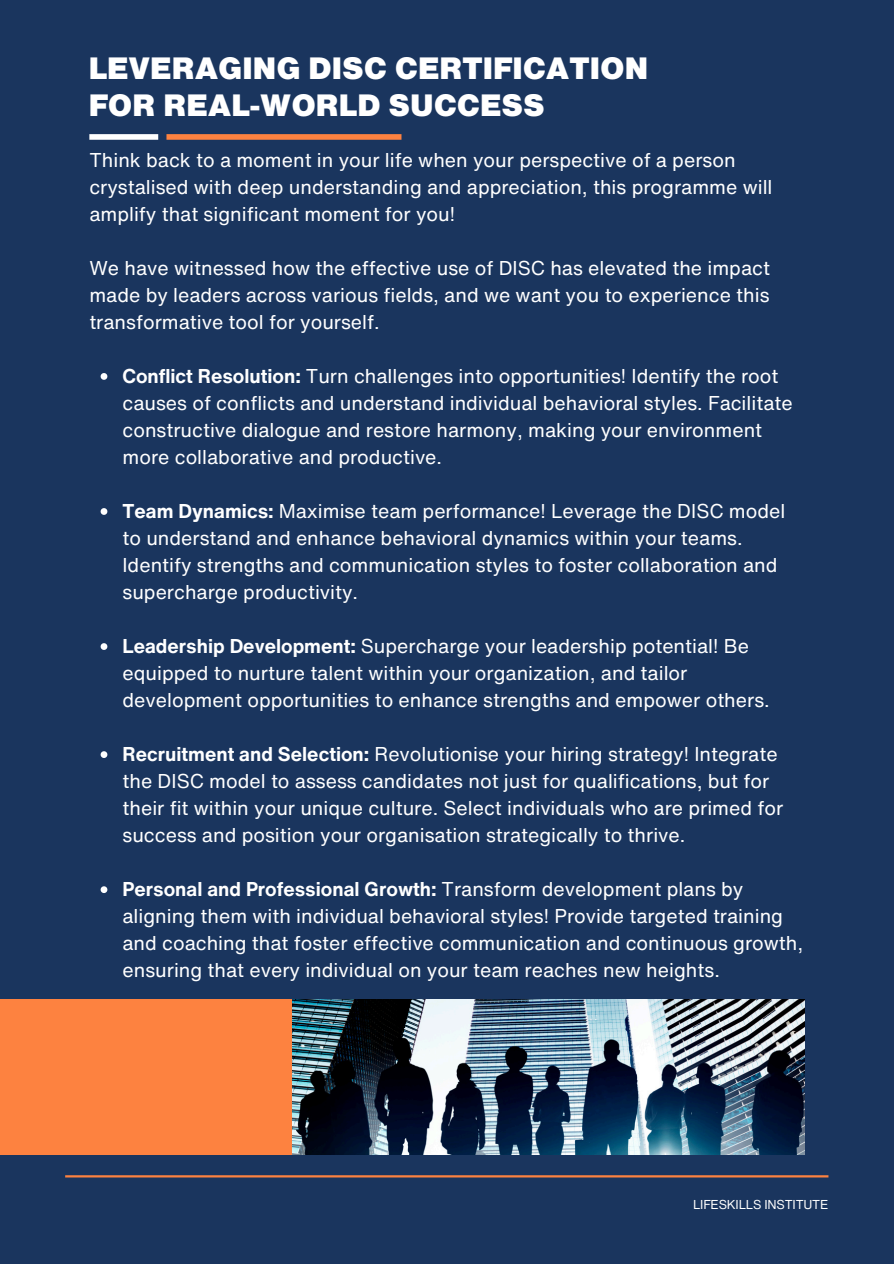
<style>
.page{position:relative;width:894px;height:1264px;background:#fff}
.page>*{position:absolute;margin:0;border:0;box-sizing:border-box;transform-origin:0 0}
.t1{font:900 30px/37.2px "Helvetica Now Text";color:#fff}
.t2{font:19.5px/27px "Helvetica Now Text";color:#fff}
.t3{font:12.6px "Helvetica Now Text";letter-spacing:-.02em;color:#fff}
.s1{font-weight:700}
</style>
<div class="page">
<div style="left:0;top:0;width:893px;height:1263px;background:#1a355e"></div>
<div style="left:0;top:999px;width:292px;height:155px;background:#fd8240"></div>
<img style="left:292px;top:999px;width:512px;height:155px">
<hr style="left:65px;top:1175px;width:763px;height:2px;background:#fd8240">
<div style="left:166px;top:134px;width:235px;height:6px;background:#fd8240"></div>
<div style="left:89px;top:134px;width:69px;height:6px;background:#fff"></div>
<svg style="left:101px;top:373px;width:6px;height:7px"></svg>
<svg style="left:101px;top:508px;width:6px;height:7px"></svg>
<svg style="left:101px;top:643px;width:6px;height:7px"></svg>
<svg style="left:101px;top:751px;width:6px;height:7px"></svg>
<svg style="left:101px;top:886px;width:6px;height:7px"></svg>
<p class="t1" style="left:89px;top:49px;width:561px">LEVERAGING DISC CERTIFICATION<br>FOR REAL-WORLD SUCCESS</p>
<h2 class="t2" style="left:89px;top:146px;width:684px">Think back to a moment in your life when your perspective of a person crystalised with deep understanding and appreciation, this programme will amplify that significant moment for you!</h2>
<p class="t2" style="left:89px;top:254px;width:682px;text-align:justify">We have witnessed how the effective use of DISC has elevated the impact made by leaders across various fields, and we want you to experience this transformative tool for yourself.</p>
<p class="t2" style="left:122px;top:362px;width:671px"><span class="s1">Conflict Resolution:</span> Turn challenges into opportunities! Identify the root causes of conflicts and understand individual behavioral styles. Facilitate constructive dialogue and restore harmony, making your environment more collaborative and productive.</p>
<p class="t2" style="left:122px;top:497px;width:664px"><span class="s1">Team Dynamics:</span> Maximise team performance! Leverage the DISC model to understand and enhance behavioral dynamics within your teams.<br>Identify strengths and communication styles to foster collaboration and supercharge productivity.</p>
<p class="t2" style="left:122px;top:632px;width:648px"><span class="s1">Leadership Development:</span> Supercharge your leadership potential! Be equipped to nurture talent within your organization, and tailor development opportunities to enhance strengths and empower others.</p>
<p class="t2" style="left:122px;top:740px;width:662px"><span class="s1">Recruitment and Selection:</span> Revolutionise your hiring strategy! Integrate the DISC model to assess candidates not just for qualifications, but for their fit within your unique culture. Select individuals who are primed for success and position your organisation strategically to thrive.</p>
<p class="t2" style="left:122px;top:875px;width:682px"><span class="s1">Personal and Professional Growth:</span> Transform development plans by aligning them with individual behavioral styles! Provide targeted training and coaching that foster effective communication and continuous growth, ensuring that every individual on your team reaches new heights.</p>
<h2 class="t3" style="left:692px;top:1195px;width:137px">LIFESKILLS INSTITUTE</h2>
</div>
